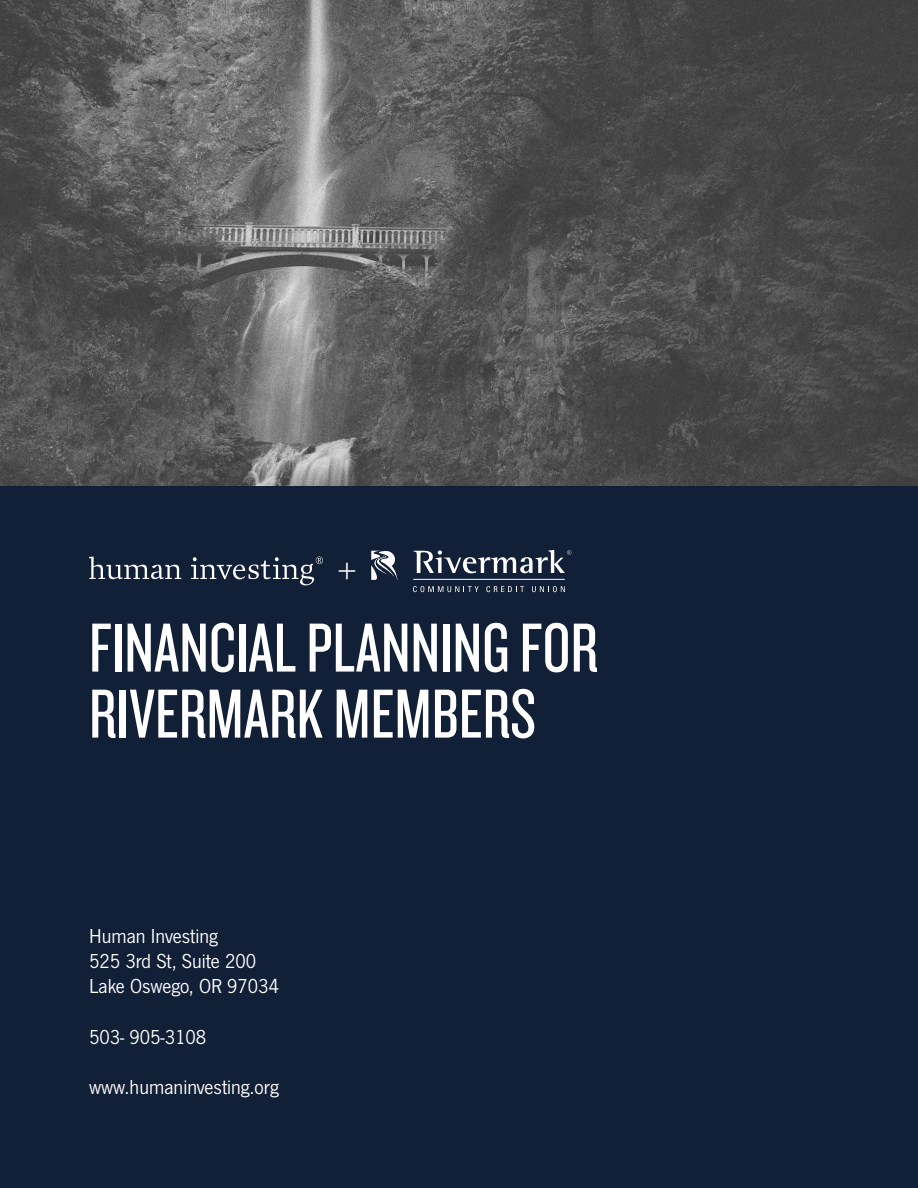
<style>
.page{position:relative;width:918px;height:1188px;background:#fff}
.page>*{position:absolute;margin:0;border:0;box-sizing:border-box;transform-origin:0 0}
.t1{font:72px/66px "Knockout HTF28 Junior Featherwt";color:#fff}
.t2{font:300 42px "News Got";color:#fff}
.t3{font:21px/25.2px "News Got";color:#fff}
</style>
<div class="page">
<img style="left:0;top:0;width:918px;height:486px">
<div style="left:0;top:486px;width:918px;height:702px;background:#111f37"></div>
<svg style="left:89px;top:557px;width:92px;height:22px"></svg>
<svg style="left:191px;top:557px;width:132px;height:28px"></svg>
<svg style="left:413px;top:586px;width:66px;height:6px"></svg>
<svg style="left:487px;top:586px;width:37px;height:6px"></svg>
<svg style="left:532px;top:586px;width:33px;height:6px"></svg>
<hr style="left:413px;top:579px;width:152px;height:1px;background:#fff">
<svg style="left:414px;top:550px;width:157px;height:23px"></svg>
<svg style="left:371px;top:551px;width:26px;height:29px"></svg>
<h2 class="t2" style="left:337px;top:548px;width:21px">+</h2>
<h1 class="t1" style="left:89px;top:616px;width:511px">FINANCIAL PLANNING FOR<br>RIVERMARK MEMBERS</h1>
<p class="t3" style="left:89px;top:924px;width:191px">Human Investing<br>525 3rd St, Suite 200<br>Lake Oswego, OR 97034</p>
<p class="t3" style="left:89px;top:1024px;width:119px">503- 905-3108</p>
<p class="t3" style="left:89px;top:1075px;width:191px">www.humaninvesting.org</p>
</div>
